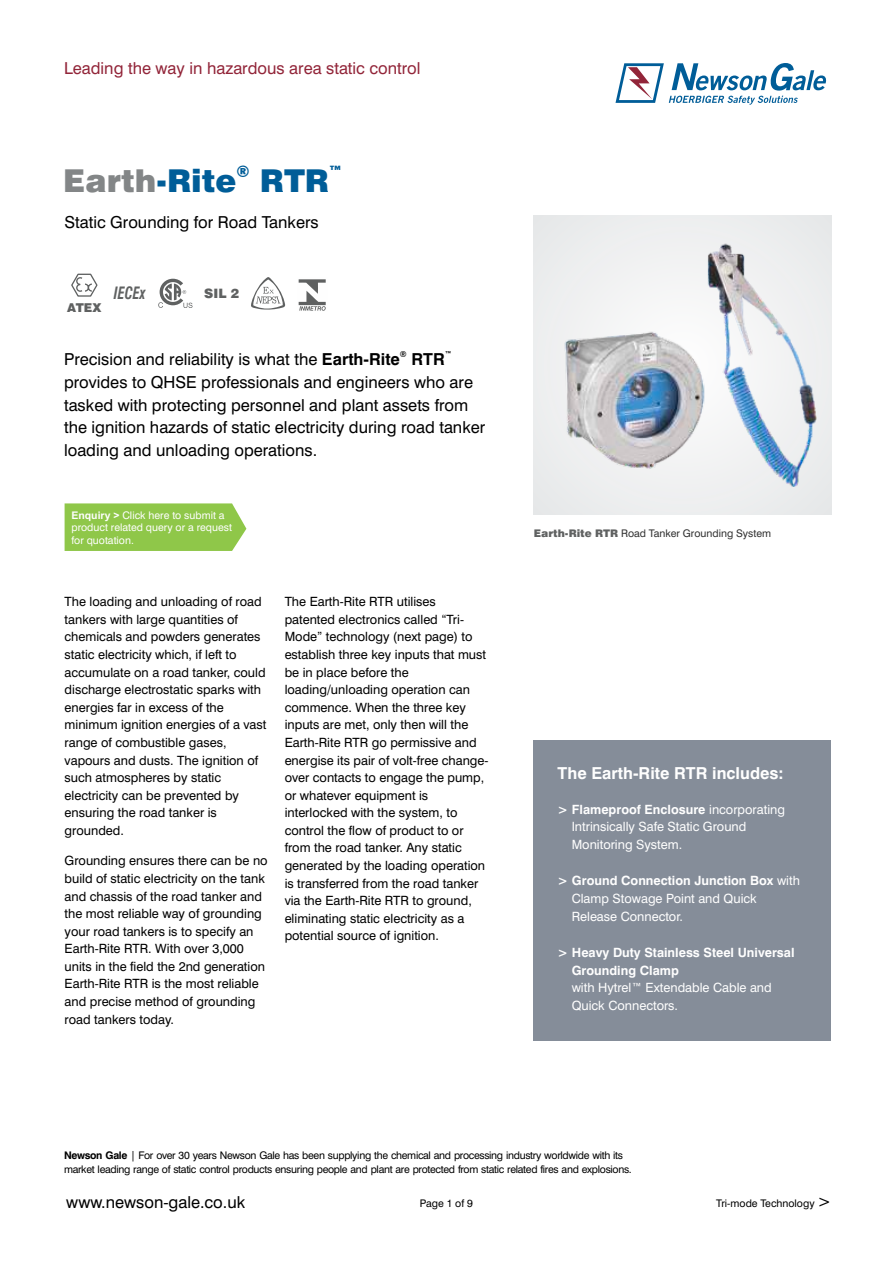
<style>
.page{position:relative;width:893px;height:1263px;background:#fff}
.page>*{position:absolute;margin:0;border:0;box-sizing:border-box;transform-origin:0 0}
.t1{font:900 31.5px "Swiss 721 BT";color:#005d98}
.t2{font:16.5px/22.8px "Swiss 721 BT";color:#000}
.t3{font:16.5px "Swiss 721 BT";color:#922539}
.t4{font:700 16.5px "Swiss 721 BT";color:#fefefe}
.t5{font:italic 700 condensed 16.5px "Swiss 721 BT";color:#5f6161;scale:.86 1}
.t6{font:900 15.75px "Swiss 721 BT";color:#005d98}
.t7{font:900 12.9px "Swiss 721 BT";color:#5f6161}
.t8{font:12.75px/17.5px "Swiss 721 BT";color:#000}
.t9{font:12.75px/17.5px "Swiss 721 BT";color:#fefefe}
.t10{font:700 12.75px/17.5px "Swiss 721 BT";color:#fefefe}
.t11{font:900 12.15px "Swiss 721 BT";color:#5f6161}
.t12{font:10.5px/14.4px "Swiss 721 BT";letter-spacing:-.03em;color:#000}
.t13{font:10.5px/12.6px "Swiss 721 BT";color:#fefefe}
.t14{font:10.5px "Swiss 721 BT";color:#303030}
.t15{font:10.5px "Swiss 721 BT";color:#000}
.t16{font:700 8.25px "Swiss 721 BT";color:#000}
.s1{color:#838687}
.s2{font-weight:700}
.s3{font-family:"Arial";font-weight:700}
.s4{font-weight:900;color:#5f6161}
.s5{font-size:16.5px}
</style>
<div class="page">
<div style="left:533px;top:740px;width:298px;height:300px;background:#858d99"></div>
<div style="left:533px;top:216px;width:299px;height:298px;background:#edefef"></div>
<img style="left:564px;top:319px;width:136px;height:150px">
<img style="left:700px;top:243px;width:117px;height:244px">
<svg style="left:71px;top:273px;width:27px;height:24px"></svg>
<svg style="left:158px;top:279px;width:34px;height:29px"></svg>
<svg style="left:251px;top:277px;width:35px;height:33px"></svg>
<svg style="left:299px;top:279px;width:27px;height:32px"></svg>
<svg style="left:615px;top:63px;width:212px;height:42px"></svg>
<div style="left:65px;top:503px;width:181px;height:48px;background:#8fc749"></div>
<p class="t3" style="left:64px;top:62px;width:358px">Leading the way in hazardous area static control</p>
<p class="t6" style="left:236px;top:165px;width:15px">®</p>
<p class="t6" style="left:329px;top:165px;width:15px">™</p>
<h1 class="t1" style="left:63px;top:168px;width:267px"><span class="s1">Earth</span>-Rite RTR</h1>
<p class="t2" style="left:65px;top:212px;width:256px">Static Grounding for Road Tankers</p>
<p class="t11" style="left:67px;top:303px;width:36px">ATEX</p>
<p class="t5" style="left:114px;top:287px;width:39px">IECEx</p>
<p class="t7" style="left:204px;top:288px;width:37px">SIL 2</p>
<p class="t16" style="left:400px;top:351px;width:8px">®</p>
<p class="t16" style="left:445px;top:351px;width:8px">™</p>
<p class="t2" style="left:64px;top:349px;width:423px">Precision and reliability is what the <span class="s2">Earth-Rite RTR </span>provides to QHSE professionals and engineers who are tasked with protecting personnel and plant assets from the ignition hazards of static electricity during road tanker loading and unloading operations.</p>
<p class="t13" style="left:71px;top:510px;width:162px"><span class="s3">Enquiry &gt;</span> Click here to submit a product related query or a request for quotation.</p>
<p class="t8" style="left:65px;top:594px;width:203px">The loading and unloading of road tankers with large quantities of chemicals and powders generates static electricity which, if left to accumulate on a road tanker, could discharge electrostatic sparks with energies far in excess of the minimum ignition energies of a vast range of combustible gases, vapours and dusts. The ignition of such atmospheres by static electricity can be prevented by ensuring the road tanker is grounded.</p>
<p class="t8" style="left:65px;top:853px;width:205px">Grounding ensures there can be no build of static electricity on the tank and chassis of the road tanker and the most reliable way of grounding your road tankers is to specify an<br>Earth-Rite RTR. With over 3,000 units in the field the 2nd generation<br>Earth-Rite RTR is the most reliable and precise method of grounding road tankers today.</p>
<p class="t8" style="left:285px;top:594px;width:205px">The Earth-Rite RTR utilises patented electronics called “Tri-<br>Mode” technology (next page) to establish three key inputs that must be in place before the loading/unloading operation can commence. When the three key inputs are met, only then will the<br>Earth-Rite RTR go permissive and energise its pair of volt-free change&shy;over contacts to engage the pump, or whatever equipment is interlocked with the system, to control the flow of product to or from the road tanker. Any static generated by the loading operation is transferred from the road tanker via the Earth-Rite RTR to ground, eliminating static electricity as a potential source of ignition.</p>
<p class="t14" style="left:534px;top:529px;width:239px"><span class="s4">Earth-Rite RTR</span> Road Tanker Grounding System</p>
<p class="t4" style="left:558px;top:766px;width:227px">The Earth-Rite RTR includes:</p>
<p class="t9" style="left:572px;top:801px;width:215px;text-indent:-14px"><span class="s2">&gt; Flameproof Enclosure</span> incorporating<br>Intrinsically Safe Static Ground<br>Monitoring System.</p>
<p class="t9" style="left:572px;top:873px;width:230px;text-indent:-14px"><span class="s2">&gt; Ground Connection Junction Box</span> with<br>Clamp Stowage Point and Quick<br>Release Connector.</p>
<p class="t10" style="left:572px;top:945px;width:224px;text-indent:-14px">&gt; Heavy Duty Stainless Steel Universal<br>Grounding Clamp</p>
<p class="t9" style="left:572px;top:980px;width:202px">with Hytrel™ Extendable Cable and<br>Quick Connectors.</p>
<p class="t12" style="left:64px;top:1149px;width:569px"><span class="s2">Newson Gale</span> | For over 30 years Newson Gale has been supplying the chemical and processing industry worldwide with its market leading range of static control products ensuring people and plant are protected from static related fires and explosions.</p>
<p class="t2" style="left:66px;top:1192px;width:180px">www.newson-gale.co.uk</p>
<p class="t12" style="left:420px;top:1197px;width:55px">Page 1 of 9</p>
<p class="t15" style="left:716px;top:1199px;width:116px">Tri-mode Technology <span class="s5">&gt;</span></p>
</div>
